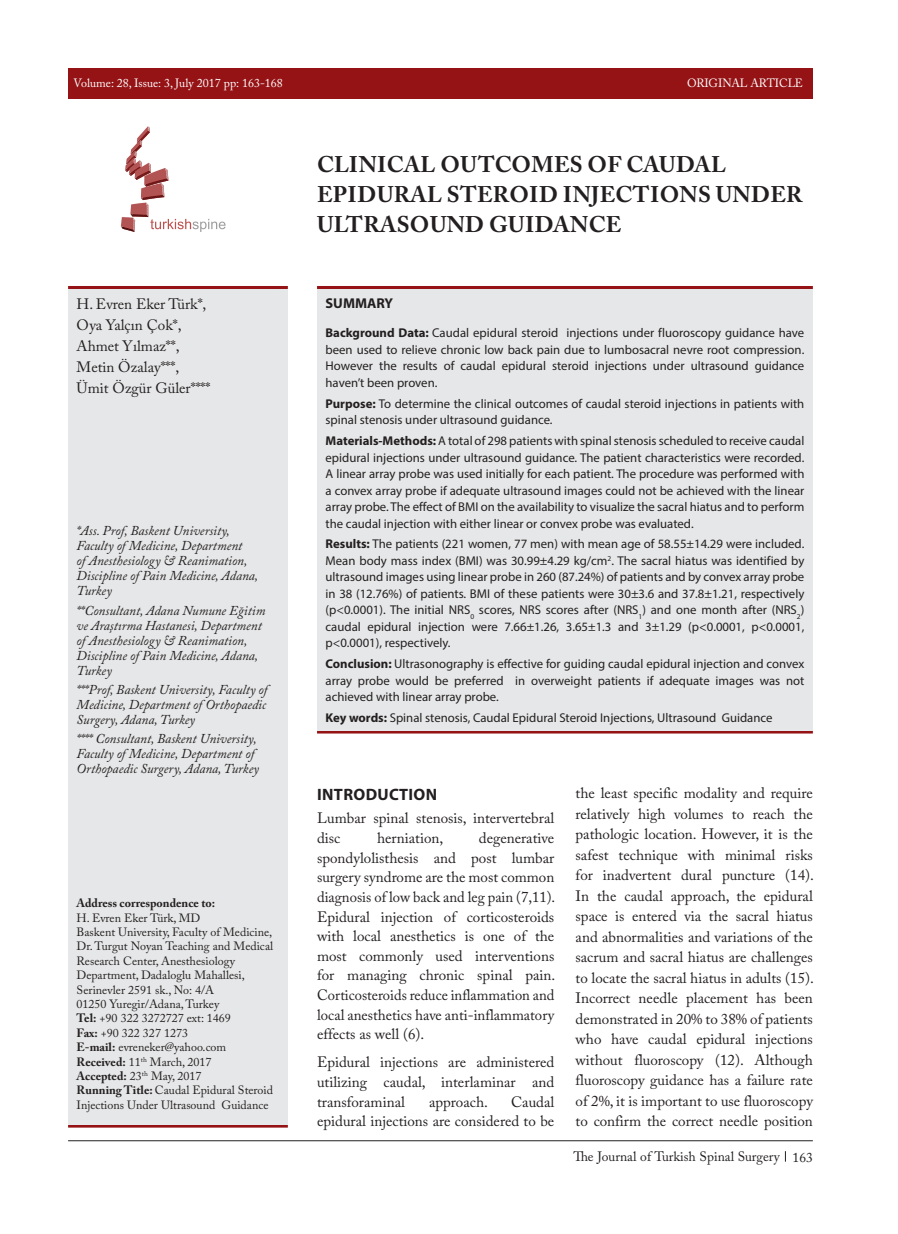
<style>
.page{position:relative;width:898px;height:1234px;background:#fff}
.page>*{position:absolute;margin:0;border:0;box-sizing:border-box;transform-origin:0 0}
.İNG_başlık{font:700 22.5px/30px "Adobe Caslon Pro";letter-spacing:.015em;color:#231f20}
.METİN_İÇ_BAŞLIK{font:700 16.5px "Myriad Pro";letter-spacing:.02em;color:#231f20}
.METİN{font:15px/20.5px "Adobe Caslon Pro";color:#231f20;text-align:justify}
.yazarlar{font:15px "Adobe Caslon Pro";color:#231f20}
.özet_başlık_başlık{font:700 14.25px "Myriad Pro";color:#231f20}
.kurum{font:italic 13.5px/15px "Adobe Caslon Pro";color:#231f20}
.t1{font:13.5px "Adobe Caslon Pro";color:#231f20}
.Özet_metin{font:12.75px/16.5px "Myriad Pro";color:#231f20;text-align:justify}
.Adres{font:12px/14.4px "Adobe Caslon Pro";color:#231f20}
.t2{font:12px "Adobe Caslon Pro";color:#fff}
.Adres-2{font:700 12px/14.4px "Adobe Caslon Pro";color:#231f20}
.s1{font-weight:400}
.s2{font-weight:700}
</style>
<div class="page">
<div style="left:68px;top:68px;width:744px;height:30px;background:#951215"></div>
<hr style="left:317px;top:286px;width:495px;height:3px;background:#951215">
<svg style="left:121px;top:126px;width:104px;height:106px"></svg>
<hr style="left:68px;top:1140px;width:744px;height:1px;background:#231f20">
<hr style="left:68px;top:286px;width:220px;height:3px;background:#951215">
<hr style="left:68px;top:1124px;width:220px;height:3px;background:#951215">
<hr style="left:317px;top:730px;width:495px;height:3px;background:#951215">
<div style="left:68px;top:289px;width:220px;height:835px;background:#e6e7e8"></div>
<div style="left:317px;top:289px;width:495px;height:441px;background:#e6e7e8"></div>
<p class="t2" style="left:74px;top:75px;width:211px">Volume: 28, Issue: 3, July 2017 pp: 163-168</p>
<p class="t2" style="left:686px;top:76px;width:117px">ORIGINAL ARTICLE</p>
<p class="yazarlar" style="left:77px;top:294px;width:131px">H. Evren Eker Türk*,</p>
<p class="yazarlar" style="left:77px;top:315px;width:106px">Oya Yalçın Çok*,</p>
<p class="yazarlar" style="left:77px;top:336px;width:104px">Ahmet Yılmaz**,</p>
<p class="yazarlar" style="left:77px;top:357px;width:104px">Metin Özalay***,</p>
<p class="yazarlar" style="left:77px;top:378px;width:135px">Ümit Özgür Güler****</p>
<p class="kurum" style="left:77px;top:523px;width:183px">*Ass. Prof, Baskent University,<br>Faculty of Medicine, Department<br>of Anesthesiology &amp; Reanimation,<br>Discipline of Pain Medicine, Adana,<br>Turkey</p>
<p class="kurum" style="left:77px;top:602px;width:190px">**Consultant, Adana Numune Eğitim ve Araştırma Hastanesi, Department of Anesthesiology &amp; Reanimation,<br>Discipline of Pain Medicine, Adana,<br>Turkey</p>
<p class="kurum" style="left:77px;top:681px;width:192px;text-align:justify">***Prof, Baskent University, Faculty of Medicine, Department of Orthopaedic Surgery, Adana, Turkey</p>
<p class="kurum" style="left:77px;top:730px;width:184px">**** Consultant, Baskent University,<br>Faculty of Medicine, Department of<br>Orthopaedic Surgery, Adana, Turkey</p>
<p class="Adres-2" style="left:77px;top:895px;width:140px">Address correspondence to:<br><span class="s1">H. Evren Eker Türk, MD</span></p>
<p class="Adres" style="left:77px;top:924px;width:198px">Baskent University, Faculty of Medicine, Dr. Turgut Noyan Teaching and Medical Research Center, Anesthesiology Department, Dadaloglu Mahallesi, Serinevler 2591 sk., No: 4/A</p>
<p class="Adres" style="left:77px;top:996px;width:144px">01250 Yuregir/Adana, Turkey</p>
<p class="Adres" style="left:77px;top:1010px;width:156px"><span class="s2">Tel:</span> +90 322 3272727 ext: 1469</p>
<p class="Adres" style="left:77px;top:1025px;width:113px"><span class="s2">Fax:</span> +90 322 327 1273</p>
<p class="Adres" style="left:77px;top:1039px;width:151px"><span class="s2">E-mail:</span> evreneker@yahoo.com</p>
<p class="Adres" style="left:77px;top:1054px;width:136px"><span class="s2">Received:</span> 11<sup>th</sup> March, 2017</p>
<p class="Adres" style="left:77px;top:1068px;width:126px"><span class="s2">Accepted:</span> 23<sup>th</sup> May, 2017</p>
<p class="Adres" style="left:77px;top:1082px;width:198px"><span class="s2">Running Title:</span> Caudal Epidural Steroid<br>Injections Under Ultrasound Guidance</p>
<p class="İNG_başlık" style="left:317px;top:149px;width:487px">CLINICAL OUTCOMES OF CAUDAL<br>EPIDURAL STEROID INJECTIONS UNDER<br>ULTRASOUND GUIDANCE</p>
<p class="özet_başlık_başlık" style="left:325px;top:294px;width:69px">SUMMARY</p>
<p class="Özet_metin" style="left:325px;top:324px;width:480px"><span class="s2">Background Data:</span> Caudal epidural steroid injections under fluoroscopy guidance have been used to relieve chronic low back pain due to lumbosacral nevre root compression.<br>However the results of caudal epidural steroid injections under ultrasound guidance haven’t been proven.</p>
<p class="Özet_metin" style="left:325px;top:395px;width:480px"><span class="s2">Purpose:</span> To determine the clinical outcomes of caudal steroid injections in patients with spinal stenosis under ultrasound guidance.</p>
<p class="Özet_metin" style="left:325px;top:432px;width:480px"><span class="s2">Materials-Methods:</span> A total of 298 patients with spinal stenosis scheduled to receive caudal epidural injections under ultrasound guidance. The patient characteristics were recorded.<br>A linear array probe was used initially for each patient. The procedure was performed with a convex array probe if adequate ultrasound images could not be achieved with the linear array probe. The effect of BMI on the availability to visualize the sacral hiatus and to perform the caudal injection with either linear or convex probe was evaluated.</p>
<p class="Özet_metin" style="left:325px;top:535px;width:480px"><span class="s2">Results:</span> The patients (221 women, 77 men) with mean age of 58.55±14.29 were included.<br>Mean body mass index (BMI) was 30.99±4.29 kg/cm<sup>2</sup>. The sacral hiatus was identified by ultrasound images using linear probe in 260 (87.24%) of patients and by convex array probe in 38 (12.76%) of patients. BMI of these patients were 30±3.6 and 37.8±1.21, respectively (p&lt;0.0001). The initial NRS<sub>0</sub> scores, NRS scores after (NRS<sub>1</sub>) and one month after (NRS<sub>2</sub>) caudal epidural injection were 7.66±1.26, 3.65±1.3 and 3±1.29 (p&lt;0.0001, p&lt;0.0001, p&lt;0.0001), respectively.</p>
<p class="Özet_metin" style="left:325px;top:655px;width:480px"><span class="s2">Conclusion:</span> Ultrasonography is effective for guiding caudal epidural injection and convex array probe would be preferred in overweight patients if adequate images was not achieved with linear array probe.</p>
<p class="Özet_metin" style="left:325px;top:709px;width:448px"><span class="s2">Key words:</span> Spinal stenosis, Caudal Epidural Steroid Injections, Ultrasound Guidance</p>
<p class="METİN_İÇ_BAŞLIK" style="left:317px;top:783px;width:121px">INTRODUCTION</p>
<p class="METİN" style="left:317px;top:808px;width:239px;line-height:19.6px">Lumbar spinal stenosis, intervertebral disc</p>
<p class="METİN" style="left:317px;top:827px;width:240px;line-height:19.6px;text-indent:162px">degenerative spondylolisthesis and post lumbar surgery syndrome are the most common diagnosis of low back and leg pain (7,11).<br>Epidural injection of corticosteroids with local anesthetics is one of the most commonly used interventions for managing chronic spinal pain.<br>Corticosteroids reduce inflammation and local anesthetics have anti-inflammatory effects as well (6).</p>
<p class="METİN" style="left:317px;top:1051px;width:239px;line-height:19.6px">Epidural injections are administered utilizing caudal, interlaminar and transforaminal</p>
<p class="METİN" style="left:377px;top:827px;width:68px">herniation,</p>
<p class="METİN" style="left:317px;top:1091px;width:239px;line-height:19.6px;text-align:right">Caudal<br>epidural injections are considered to be</p>
<p class="METİN" style="left:429px;top:1090px;width:60px">approach.</p>
<p class="METİN" style="left:575px;top:782px;width:240px">the least specific modality and require relatively high volumes to reach the pathologic location. However, it is the safest technique with minimal risks for inadvertent dural puncture (14).<br>In the caudal approach, the epidural space is entered via the sacral hiatus and abnormalities and variations of the sacrum and sacral hiatus are challenges to locate the sacral hiatus in adults (15).<br>Incorrect needle placement has been demonstrated in 20% to 38% of patients who have caudal epidural injections without fluoroscopy (12). Although fluoroscopy guidance has a failure rate of 2%, it is important to use fluoroscopy to confirm the correct needle position</p>
<p class="t1" style="left:573px;top:1148px;width:241px">The Journal of Turkish Spinal Surgery 163</p>
</div>
